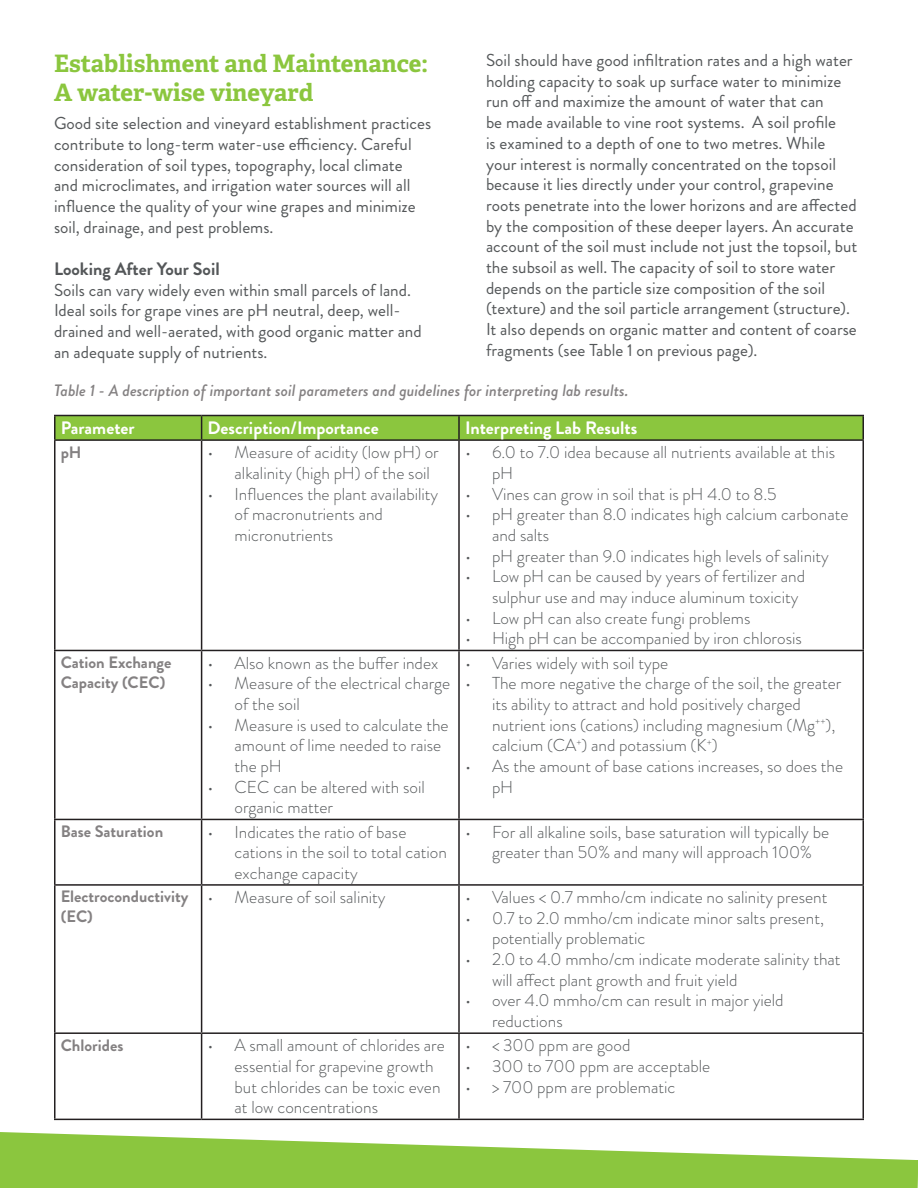
<style>
.page{position:relative;width:918px;height:1188px;background:#fff}
.page>*{position:absolute;margin:0;border:0;box-sizing:border-box;transform-origin:0 0}
.sub_heading{font:700 24px/28.8px "Adelle Basic";color:#8bc63e}
.footnote{font:700 18px "Brandon Grotesque";color:#fff}
.sub_sub_heading{font:700 18px "Brandon Grotesque";color:#545759}
.bullets{font:300 17.25px/20.7px "Brandon Grotesque";color:#545759}
.body{font:17.25px/20.7px "Brandon Grotesque";color:#545759}
.footnote-2{font:italic 500 16.5px "Brandon Grotesque";color:#848182}
.footnote-3{font:700 16.5px/19.8px "Brandon Grotesque";color:#848182}
</style>
<div class="page">
<hr style="left:54px;top:415px;width:148px;height:1px;background:#231f20">
<hr style="left:54px;top:416px;width:2px;height:23px;background:#231f20">
<hr style="left:202px;top:415px;width:257px;height:1px;background:#231f20">
<div style="left:55px;top:416px;width:807px;height:23px;background:#8bc63e"></div>
<hr style="left:459px;top:415px;width:405px;height:1px;background:#231f20">
<hr style="left:458px;top:416px;width:2px;height:23px;background:#231f20">
<hr style="left:862px;top:416px;width:2px;height:23px;background:#231f20">
<hr style="left:54px;top:439px;width:148px;height:2px;background:#231f20">
<hr style="left:54px;top:441px;width:2px;height:209px;background:#231f20">
<hr style="left:202px;top:439px;width:257px;height:2px;background:#231f20">
<hr style="left:201px;top:441px;width:1px;height:209px;background:#231f20">
<hr style="left:459px;top:439px;width:405px;height:2px;background:#231f20">
<hr style="left:458px;top:441px;width:2px;height:209px;background:#231f20">
<hr style="left:862px;top:441px;width:2px;height:209px;background:#231f20">
<hr style="left:54px;top:650px;width:148px;height:1px;background:#231f20">
<hr style="left:54px;top:651px;width:2px;height:168px;background:#231f20">
<hr style="left:202px;top:650px;width:257px;height:1px;background:#231f20">
<hr style="left:201px;top:651px;width:1px;height:168px;background:#231f20">
<hr style="left:459px;top:650px;width:405px;height:1px;background:#231f20">
<hr style="left:458px;top:651px;width:2px;height:168px;background:#231f20">
<hr style="left:862px;top:651px;width:2px;height:168px;background:#231f20">
<hr style="left:54px;top:819px;width:148px;height:1px;background:#231f20">
<hr style="left:54px;top:820px;width:2px;height:64px;background:#231f20">
<hr style="left:202px;top:819px;width:257px;height:1px;background:#231f20">
<hr style="left:201px;top:820px;width:1px;height:64px;background:#231f20">
<hr style="left:459px;top:819px;width:405px;height:1px;background:#231f20">
<hr style="left:458px;top:820px;width:2px;height:64px;background:#231f20">
<hr style="left:862px;top:820px;width:2px;height:64px;background:#231f20">
<hr style="left:54px;top:884px;width:148px;height:2px;background:#231f20">
<hr style="left:54px;top:886px;width:2px;height:146px;background:#231f20">
<hr style="left:202px;top:884px;width:257px;height:2px;background:#231f20">
<hr style="left:201px;top:886px;width:1px;height:146px;background:#231f20">
<hr style="left:459px;top:884px;width:405px;height:2px;background:#231f20">
<hr style="left:458px;top:886px;width:2px;height:146px;background:#231f20">
<hr style="left:862px;top:886px;width:2px;height:146px;background:#231f20">
<hr style="left:54px;top:1032px;width:148px;height:2px;background:#231f20">
<hr style="left:54px;top:1034px;width:2px;height:85px;background:#231f20">
<hr style="left:202px;top:1032px;width:257px;height:2px;background:#231f20">
<hr style="left:201px;top:1034px;width:1px;height:85px;background:#231f20">
<hr style="left:459px;top:1032px;width:405px;height:2px;background:#231f20">
<hr style="left:458px;top:1034px;width:2px;height:85px;background:#231f20">
<hr style="left:862px;top:1034px;width:2px;height:85px;background:#231f20">
<hr style="left:54px;top:1119px;width:148px;height:1px;background:#231f20">
<hr style="left:202px;top:1119px;width:257px;height:1px;background:#231f20">
<hr style="left:459px;top:1119px;width:405px;height:1px;background:#231f20">
<svg style="left:0;top:1132px;width:917px;height:56px;fill:#8bc63e"></svg>
<svg style="left:917px;top:1160px;width:1px;height:28px"></svg>
<p class="sub_heading" style="left:54px;top:49px;width:375px">Establishment and Maintenance:<br>A water-wise vineyard</p>
<p class="body" style="left:54px;top:113px;width:379px">Good site selection and vineyard establishment practices contribute to long-term water-use efficiency. Careful consideration of soil types, topography, local climate<br>and microclimates, and irrigation water sources will all influence the quality of your wine grapes and minimize soil, drainage, and pest problems.</p>
<p class="sub_sub_heading" style="left:54px;top:256px;width:167px">Looking After Your Soil</p>
<p class="body" style="left:54px;top:280px;width:369px">Soils can vary widely even within small parcels of land.<br>Ideal soils for grape vines are pH neutral, deep, well&shy;drained and well-aerated, with good organic matter and an adequate supply of nutrients.</p>
<p class="body" style="left:486px;top:50px;width:373px">Soil should have good infiltration rates and a high water holding capacity to soak up surface water to minimize run off and maximize the amount of water that can<br>be made available to vine root systems. A soil profile<br>is examined to a depth of one to two metres. While your interest is normally concentrated on the topsoil because it lies directly under your control, grapevine roots penetrate into the lower horizons and are affected by the composition of these deeper layers. An accurate account of the soil must include not just the topsoil, but the subsoil as well. The capacity of soil to store water depends on the particle size composition of the soil (texture) and the soil particle arrangement (structure).<br>It also depends on organic matter and content of coarse fragments (see Table 1 on previous page).</p>
<p class="footnote-2" style="left:54px;top:379px;width:576px">Table 1 - A description of important soil parameters and guidelines for interpreting lab results.</p>
<p class="footnote" style="left:61px;top:415px;width:75px">Parameter</p>
<p class="footnote" style="left:208px;top:415px;width:173px">Description/Importance</p>
<p class="footnote" style="left:465px;top:415px;width:174px">Interpreting Lab Results</p>
<p class="footnote-3" style="left:61px;top:442px;width:22px">pH</p>
<p class="bullets" style="left:235px;top:442px;width:206px;text-indent:-27px">• Measure of acidity (low pH) or alkalinity (high pH) of the soil</p>
<p class="bullets" style="left:235px;top:483px;width:205px;text-indent:-27px">• Influences the plant availability of macronutrients and micronutrients</p>
<p class="bullets" style="left:492px;top:442px;width:345px;text-indent:-27px">• 6.0 to 7.0 idea because all nutrients available at this pH</p>
<p class="bullets" style="left:465px;top:483px;width:313px">• Vines can grow in soil that is pH 4.0 to 8.5</p>
<p class="bullets" style="left:492px;top:504px;width:358px;text-indent:-27px">• pH greater than 8.0 indicates high calcium carbonate and salts</p>
<p class="bullets" style="left:465px;top:545px;width:365px">• pH greater than 9.0 indicates high levels of salinity</p>
<p class="bullets" style="left:492px;top:566px;width:315px;text-indent:-27px">• Low pH can be caused by years of fertilizer and sulphur use and may induce aluminum toxicity</p>
<p class="bullets" style="left:465px;top:608px;width:287px">• Low pH can also create fungi problems</p>
<p class="bullets" style="left:465px;top:628px;width:338px">• High pH can be accompanied by iron chlorosis</p>
<p class="footnote-3" style="left:61px;top:653px;width:112px">Cation Exchange<br>Capacity (CEC)</p>
<p class="bullets" style="left:208px;top:652px;width:232px">• Also known as the buffer index</p>
<p class="bullets" style="left:235px;top:673px;width:217px;text-indent:-27px">• Measure of the electrical charge of the soil</p>
<p class="bullets" style="left:235px;top:714px;width:216px;text-indent:-27px">• Measure is used to calculate the amount of lime needed to raise the pH</p>
<p class="bullets" style="left:235px;top:777px;width:192px;text-indent:-27px">• CEC can be altered with soil organic matter</p>
<p class="bullets" style="left:465px;top:652px;width:205px">• Varies widely with soil type</p>
<p class="bullets" style="left:492px;top:673px;width:351px;text-indent:-27px">• The more negative the charge of the soil, the greater its ability to attract and hold positively charged nutrient ions (cations) including magnesium (Mg<sup>++</sup>), calcium (CA<sup>+</sup>) and potassium (K<sup>+</sup>)</p>
<p class="bullets" style="left:492px;top:756px;width:353px;text-indent:-27px">• As the amount of base cations increases, so does the pH</p>
<p class="footnote-3" style="left:61px;top:822px;width:104px">Base Saturation</p>
<p class="bullets" style="left:235px;top:821px;width:214px;text-indent:-27px">• Indicates the ratio of base cations in the soil to total cation exchange capacity</p>
<p class="bullets" style="left:465px;top:821px;width:366px;text-align:center">• For all alkaline soils, base saturation will typically be greater than 50% and many will approach 100%</p>
<p class="footnote-3" style="left:61px;top:887px;width:129px">Electroconductivity (EC)</p>
<p class="bullets" style="left:208px;top:887px;width:180px">• Measure of soil salinity</p>
<p class="bullets" style="left:465px;top:887px;width:364px">• Values &lt; 0.7 mmho/cm indicate no salinity present</p>
<p class="bullets" style="left:492px;top:907px;width:334px;text-indent:-27px">• 0.7 to 2.0 mmho/cm indicate minor salts present, potentially problematic</p>
<p class="bullets" style="left:492px;top:949px;width:350px;text-indent:-27px">• 2.0 to 4.0 mmho/cm indicate moderate salinity that will affect plant growth and fruit yield</p>
<p class="bullets" style="left:492px;top:990px;width:293px;text-indent:-27px">• over 4.0 mmho/cm can result in major yield reductions</p>
<p class="footnote-3" style="left:61px;top:1035px;width:64px">Chlorides</p>
<p class="bullets" style="left:235px;top:1035px;width:212px;text-indent:-27px">• A small amount of chlorides are essential for grapevine growth but chlorides can be toxic even at low concentrations</p>
<p class="bullets" style="left:465px;top:1035px;width:167px">• &lt; 300 ppm are good</p>
<p class="bullets" style="left:465px;top:1056px;width:247px">• 300 to 700 ppm are acceptable</p>
<p class="bullets" style="left:465px;top:1076px;width:212px">• &gt; 700 ppm are problematic</p>
</div>
